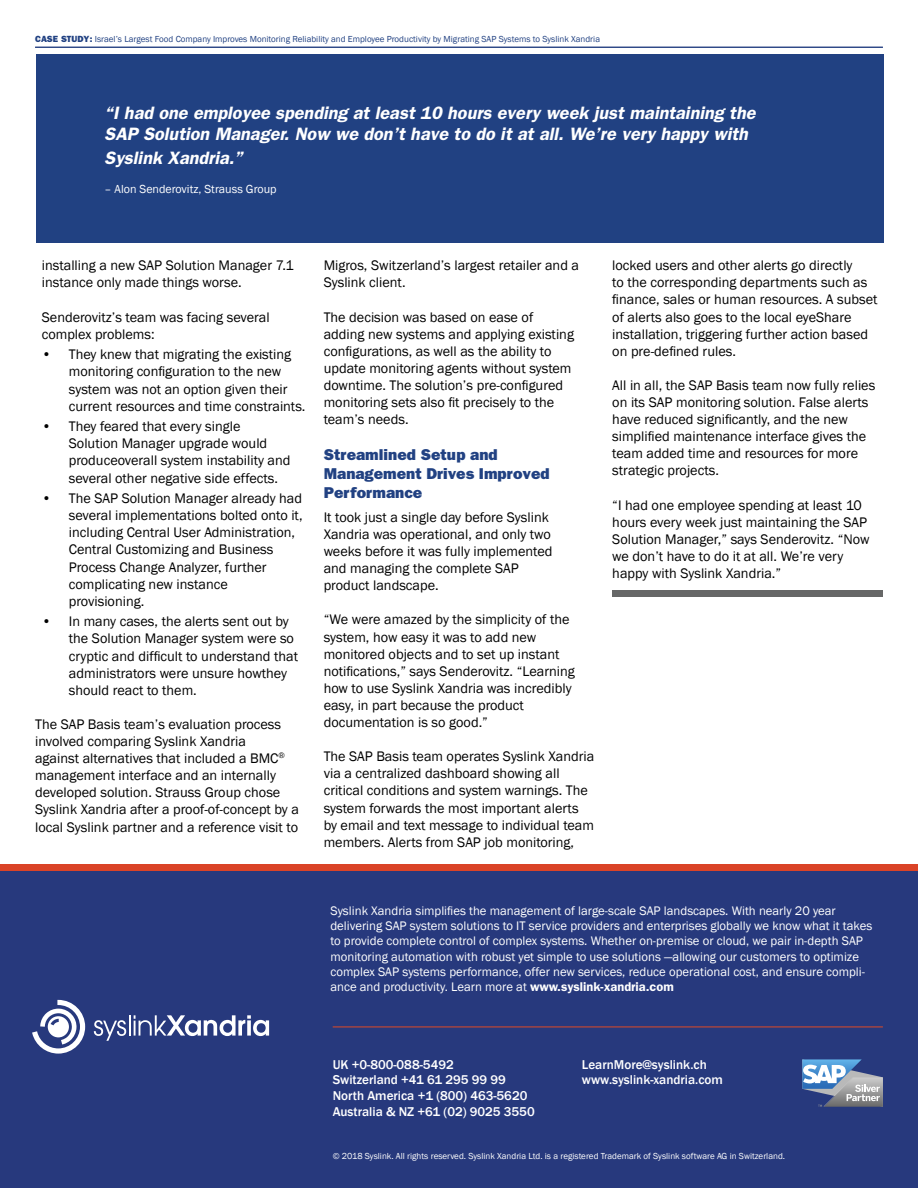
<style>
.page{position:relative;width:918px;height:1188px;background:#fff}
.page>*{position:absolute;margin:0;border:0;box-sizing:border-box;transform-origin:0 0}
.t1{font:italic 600 18px/21.6px "Franklin Gothic";color:#fff}
.t2{font:800 15.75px/18.9px "Franklin Gothic";color:#214182}
.t3{font:14.25px/17.1px "Franklin Gothic";color:#000}
.t4{font:500 13.2px/15.8px "Franklin Gothic";color:#fff}
.t5{font:12.75px/15.3px "Franklin Gothic";color:#fff}
.t6{font:12px "Franklin Gothic";color:#fff}
.t7{font:9px "Franklin Gothic";color:#214182}
.t8{font:9px "Franklin Gothic";color:#fff}
.s1{font-weight:800}
.s2{font-weight:600}
</style>
<div class="page">
<div style="left:0;top:864px;width:918px;height:324px;background:#27397d"></div>
<hr style="left:333px;top:1027px;width:550px;height:1px;background:#de4a26">
<div style="left:0;top:864px;width:918px;height:7px;background:#da4327"></div>
<svg style="left:802px;top:1059px;width:81px;height:48px"></svg>
<svg style="left:94px;top:1020px;width:32px;height:21px"></svg>
<hr style="left:129px;top:1015px;width:2px;height:21px;background:#fff">
<svg style="left:134px;top:1015px;width:135px;height:21px"></svg>
<svg style="left:32px;top:1000px;width:53px;height:54px"></svg>
<hr style="left:35px;top:47px;width:848px;height:1px;background:#214182">
<div style="left:612px;top:591px;width:271px;height:6px;background:#666767"></div>
<div style="left:36px;top:54px;width:848px;height:189px;background:#214182"></div>
<p class="t7" style="left:35px;top:34px;width:567px"><span class="s1">CASE STUDY:</span> Israel’s Largest Food Company Improves Monitoring Reliability and Employee Productivity by Migrating SAP Systems to Syslink Xandria</p>
<p class="t1" style="left:105px;top:101px;width:653px">“I had one employee spending at least 10 hours every week just maintaining the<br>SAP Solution Manager. Now we don’t have to do it at all. We’re very happy with</p>
<p class="t1" style="left:105px;top:146px;width:140px">Syslink Xandria.”</p>
<p class="t6" style="left:105px;top:181px;width:174px">– Alon Senderovitz, Strauss Group</p>
<p class="t3" style="left:42px;top:257px;width:253px">installing a new SAP Solution Manager 7.1 instance only made things worse.</p>
<p class="t3" style="left:42px;top:309px;width:229px">Senderovitz’s team was facing several complex problems:</p>
<p class="t3" style="left:69px;top:346px;width:238px;text-indent:-27px">• They knew that migrating the existing monitoring configuration to the new system was not an option given their current resources and time constraints.</p>
<p class="t3" style="left:69px;top:418px;width:223px;text-indent:-27px">• They feared that every single Solution Manager upgrade would produceoverall system instability and several other negative side effects.</p>
<p class="t3" style="left:69px;top:490px;width:235px;text-indent:-27px">• The SAP Solution Manager already had several implementations bolted onto it, including Central User Administration, Central Customizing and Business Process Change Analyzer, further complicating new instance provisioning.</p>
<p class="t3" style="left:69px;top:613px;width:231px;text-indent:-27px">• In many cases, the alerts sent out by the Solution Manager system were so cryptic and difficult to understand that administrators were unsure howthey should react to them.</p>
<p class="t3" style="left:35px;top:716px;width:265px">The SAP Basis team’s evaluation process involved comparing Syslink Xandria<br>against alternatives that included a BMC<sup>® </sup>management interface and an internally developed solution. Strauss Group chose Syslink Xandria after a proof-of-concept by a local Syslink partner and a reference visit to</p>
<p class="t3" style="left:324px;top:257px;width:257px">Migros, Switzerland’s largest retailer and a<br>Syslink client.</p>
<p class="t3" style="left:324px;top:309px;width:252px">The decision was based on ease of adding new systems and applying existing configurations, as well as the ability to update monitoring agents without system downtime. The solution’s pre-configured monitoring sets also fit precisely to the team’s needs.</p>
<p class="t2" style="left:324px;top:445px;width:227px">Streamlined Setup and<br>Management Drives Improved<br>Performance</p>
<p class="t3" style="left:324px;top:509px;width:230px">It took just a single day before Syslink<br>Xandria was operational, and only two weeks before it was fully implemented and managing the complete SAP product landscape.</p>
<p class="t3" style="left:324px;top:611px;width:253px">“We were amazed by the simplicity of the system, how easy it was to add new monitored objects and to set up instant notifications,” says Senderovitz. “Learning how to use Syslink Xandria was incredibly easy, in part because the product documentation is so good.”</p>
<p class="t3" style="left:324px;top:748px;width:272px">The SAP Basis team operates Syslink Xandria via a centralized dashboard showing all critical conditions and system warnings. The system forwards the most important alerts by email and text message to individual team members. Alerts from SAP job monitoring,</p>
<p class="t3" style="left:612px;top:257px;width:267px">locked users and other alerts go directly<br>to the corresponding departments such as finance, sales or human resources. A subset of alerts also goes to the local eyeShare installation, triggering further action based on pre-defined rules.</p>
<p class="t3" style="left:612px;top:377px;width:265px">All in all, the SAP Basis team now fully relies on its SAP monitoring solution. False alerts have reduced significantly, and the new simplified maintenance interface gives the team added time and resources for more strategic projects.</p>
<p class="t3" style="left:612px;top:497px;width:259px">“I had one employee spending at least 10 hours every week just maintaining the SAP Solution Manager,” says Senderovitz. “Now we don’t have to do it at all. We’re very happy with Syslink Xandria.”</p>
<p class="t5" style="left:330px;top:903px;width:543px">Syslink Xandria simplifies the management of large-scale SAP landscapes. With nearly 20 year delivering SAP system solutions to IT service providers and enterprises globally we know what it takes to provide complete control of complex systems. Whether on-premise or cloud, we pair in-depth SAP monitoring automation with robust yet simple to use solutions —allowing our customers to optimize complex SAP systems performance, offer new services, reduce operational cost, and ensure compli&shy;ance and productivity. Learn more at <span class="s2">www.syslink-xandria.com</span></p>
<p class="t4" style="left:333px;top:1057px;width:203px">UK +0-800-088-5492<br>Switzerland +41 61 295 99 99<br>North America +1 (800) 463-5620<br>Australia &amp; NZ +61 (02) 9025 3550</p>
<p class="t4" style="left:582px;top:1057px;width:143px">LearnMore@syslink.ch www.syslink-xandria.com</p>
<p class="t8" style="left:333px;top:1151px;width:454px">© 2018 Syslink. All rights reserved. Syslink Xandria Ltd. is a registered Trademark of Syslink software AG in Switzerland.</p>
</div>
